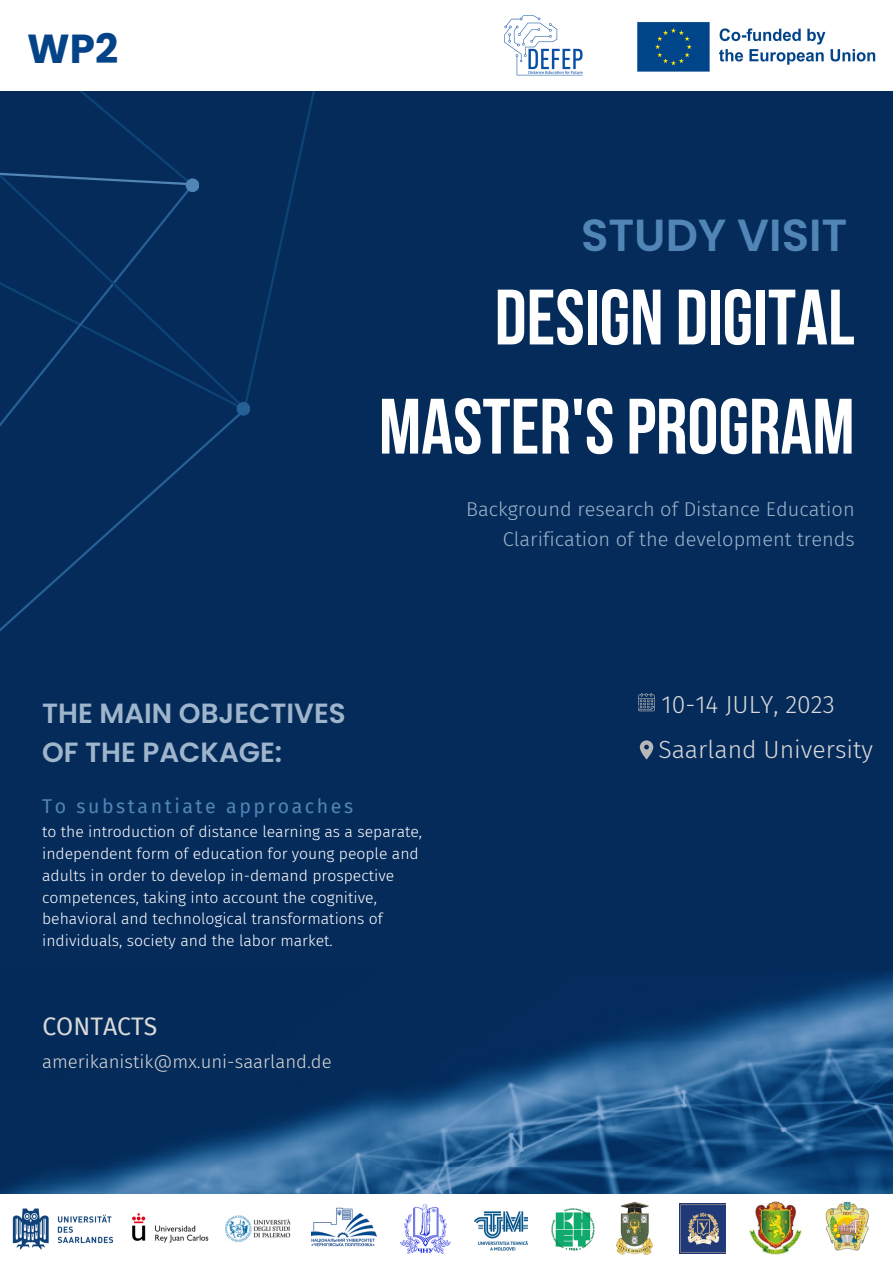
<style>
.page{position:relative;width:893px;height:1263px;background:#052b5b}
.page>*{position:absolute;margin:0;border:0;box-sizing:border-box;transform-origin:0 0}
.t1{font:78.3px "Bebas Neue Cyrillic";color:#fff}
.t2{font:600 44.92px "Poppins";color:#5185b5}
.t3{font:700 40.5px "Poppins";color:#054388}
.t4{font:600 27.75px "Poppins";color:#9eb5cb}
.t5{font:300 24.75px "Fira Sans";color:#d9d9d9}
.t6{font:24.75px "Fira Sans";color:#d9d9d9}
.t7{font:300 19.95px "Fira Sans";color:#9eb5cb}
.t8{font:19.5px "Fira Sans";letter-spacing:.13em;color:#5185b5}
.t9{font:300 18.52px "Fira Sans";color:#d9d9d9}
.t10{font:300 15.75px/21.9px "Fira Sans";color:#fff}
</style>
<div class="page">
<img style="left:0;top:972px;width:893px;height:222px">
<svg style="left:640px;top:740px;width:13px;height:19px"></svg>
<svg style="left:638px;top:693px;width:16px;height:18px"></svg>
<div style="left:0;top:0;width:893px;height:91px;background:#fff"></div>
<img style="left:637px;top:22px;width:239px;height:50px">
<img style="left:504px;top:15px;width:79px;height:61px">
<div style="left:0;top:1194px;width:893px;height:69px;background:#fff"></div>
<svg style="left:80px;top:91px;width:235px;height:315px"></svg>
<svg style="left:0;top:172px;width:248px;height:234px"></svg>
<svg style="left:0;top:406px;width:240px;height:226px"></svg>
<div style="left:237px;top:402px;width:13px;height:14px;background:#266094;border-radius:50%"></div>
<img style="left:12px;top:1208px;width:102px;height:41px">
<img style="left:400px;top:1204px;width:51px;height:50px">
<img style="left:617px;top:1202px;width:35px;height:53px">
<img style="left:825px;top:1201px;width:44px;height:50px">
<img style="left:132px;top:1213px;width:76px;height:30px">
<img style="left:225px;top:1215px;width:65px;height:27px">
<img style="left:312px;top:1207px;width:65px;height:40px">
<img style="left:749px;top:1201px;width:53px;height:53px">
<img style="left:679px;top:1203px;width:47px;height:50px">
<img style="left:475px;top:1211px;width:53px;height:40px">
<img style="left:552px;top:1208px;width:42px;height:42px">
<p class="t3" style="left:27px;top:21px;width:92px">WP2</p>
<p class="t2" style="left:581px;top:203px;width:268px">STUDY VISIT</p>
<p class="t1" style="left:494px;top:286px;width:361px">DESIGN DIGITAL</p>
<p class="t1" style="left:379px;top:395px;width:477px">MASTER'SPROGRAM</p>
<p class="t7" style="left:466px;top:497px;width:390px">Background research of Distance Education</p>
<p class="t7" style="left:503px;top:527px;width:353px">Clarification of the development trends</p>
<p class="t4" style="left:42px;top:693px;width:305px">THE MAIN OBJECTIVES</p>
<p class="t4" style="left:42px;top:732px;width:242px">OF THE PACKAGE:</p>
<p class="t8" style="left:42px;top:795px;width:312px">To substantiate approaches</p>
<p class="t10" style="left:42px;top:820px;width:381px">to the introduction of distance learning as a separate, independent form of education for young people and adults in order to develop in-demand prospective competences, taking into account the cognitive, behavioral and technological transformations of individuals, society and the labor market.</p>
<p class="t6" style="left:42px;top:1011px;width:116px">CONTACTS</p>
<p class="t9" style="left:42px;top:1050px;width:291px">amerikanistik@mx.uni-saarland.de</p>
<p class="t5" style="left:661px;top:690px;width:175px">10-14 JULY, 2023</p>
<p class="t5" style="left:658px;top:735px;width:216px">Saarland University</p>
</div>
